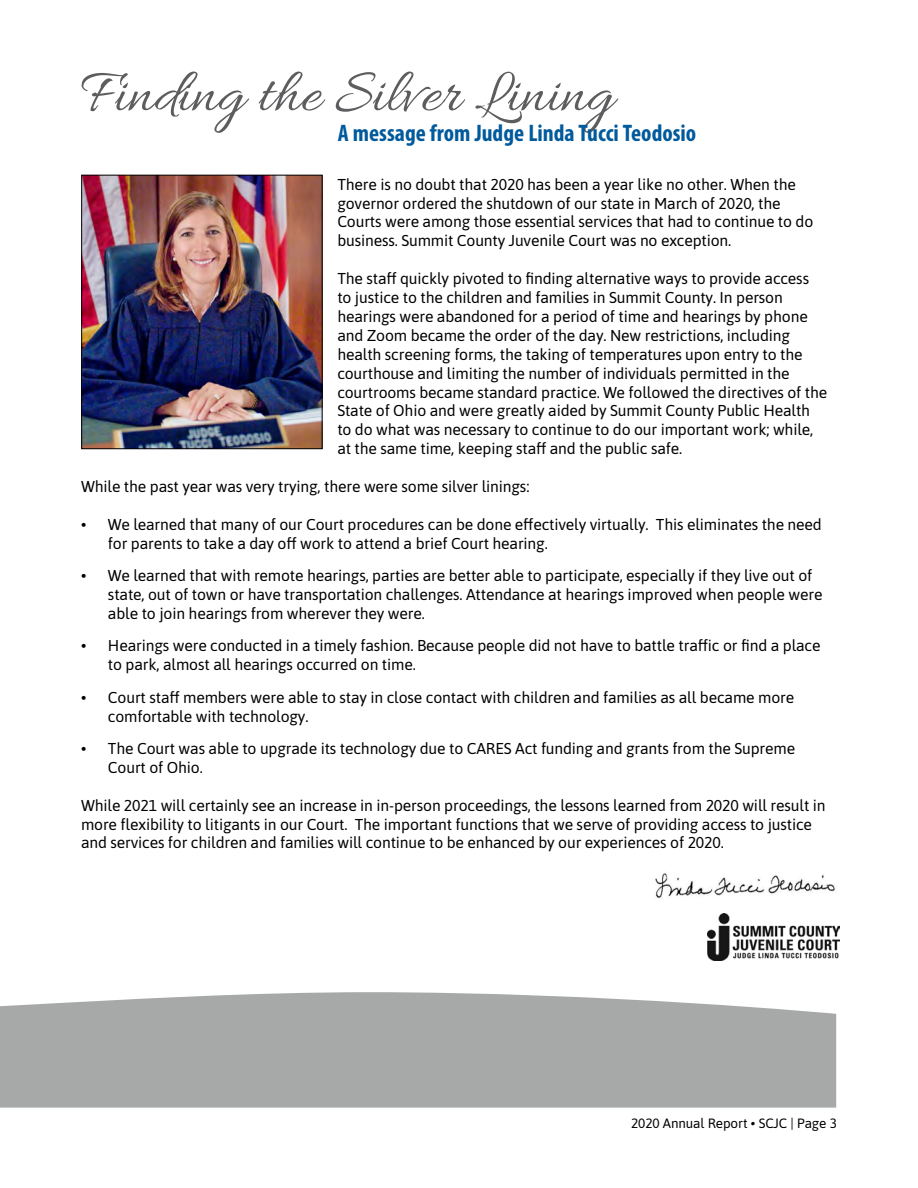
<style>
.page{position:relative;width:918px;height:1188px;background:#fff}
.page>*{position:absolute;margin:0;border:0;box-sizing:border-box;transform-origin:0 0}
.t1{font:63px "Allura";color:#5d5d60}
.t2{font:700 condensed 24px "Myriad Pro";color:#005a9c}
.t3{font:15.75px/18.9px "Asap";letter-spacing:-.01em;color:#000}
.t4{font:13.5px "Asap";letter-spacing:-.01em;color:#000}
.s1{font-style:italic}
</style>
<div class="page">
<img style="left:655px;top:873px;width:180px;height:25px">
<img style="left:83px;top:177px;width:237px;height:270px">
<div style="left:81px;top:175px;width:241px;height:274px;border:1px solid #000"></div>
<svg style="left:0;top:992px;width:836px;height:116px;background:#acaeae"></svg>
<img style="left:707px;top:913px;width:132px;height:48px">
<h1 class="t1" style="left:81px;top:58px;width:534px">Finding the Silver Lining</h1>
<h2 class="t2" style="left:338px;top:118px;width:360px">A message from Judge Linda Tucci Teodosio</h2>
<p class="t3" style="left:337px;top:174px;width:477px">There is no doubt that 2020 has been a year like no other. When the governor ordered the shutdown of our state in March of 2020, the Courts were among those essential services that had to continue to do business. Summit County Juvenile Court was no exception.</p>
<p class="t3" style="left:337px;top:268px;width:491px">The staff quickly pivoted to finding alternative ways to provide access to justice to the children and families in Summit County. In person hearings were abandoned for a period of time and hearings by phone and Zoom became the order of the day. New restrictions, including health screening forms, the taking of temperatures upon entry to the courthouse and limiting the number of individuals permitted in the courtrooms became standard practice. We followed the directives of the State of Ohio and were greatly aided by Summit County Public Health to do what was necessary to continue to do our important work; while, at the same time, keeping staff and the public safe.</p>
<p class="t3" style="left:81px;top:476px;width:450px">While the past year was very trying, there were some silver linings:</p>
<p class="t3" style="left:108px;top:514px;width:715px;text-indent:-27px">• We learned that many of our Court procedures can be done effectively virtually. This eliminates the need for parents to take a day off work to attend a brief Court hearing.</p>
<p class="t3" style="left:108px;top:565px;width:716px;text-indent:-27px">• We learned that with remote hearings, parties are better able to participate, especially if they live out of state, out of town or have transportation challenges. Attendance at hearings improved when people were able to join hearings from wherever they were.</p>
<p class="t3" style="left:108px;top:636px;width:714px;text-indent:-27px">• Hearings were conducted in a timely fashion. Because people did not have to battle traffic or find a place to park, almost all hearings occurred on time.</p>
<p class="t3" style="left:108px;top:687px;width:688px;text-indent:-27px">• Court staff members were able to stay in close contact with children and families as all became more comfortable with technology.</p>
<p class="t3" style="left:108px;top:738px;width:689px;text-indent:-27px">• The Court was able to upgrade its technology due to CARES Act funding and grants from the Supreme<br>Court of Ohio.</p>
<p class="t3" style="left:81px;top:795px;width:746px">While 2021 will certainly see an increase in in-person proceedings, the lessons learned from 2020 will result in more flexibility to litigants in our Court. The important functions that we serve of providing access to justice and services for children and families will continue to be enhanced by our experiences of 2020.</p>
<p class="t4" style="left:631px;top:1114px;width:207px">2020 Annual Report <span class="s1">•</span> SCJC | Page 3</p>
</div>
